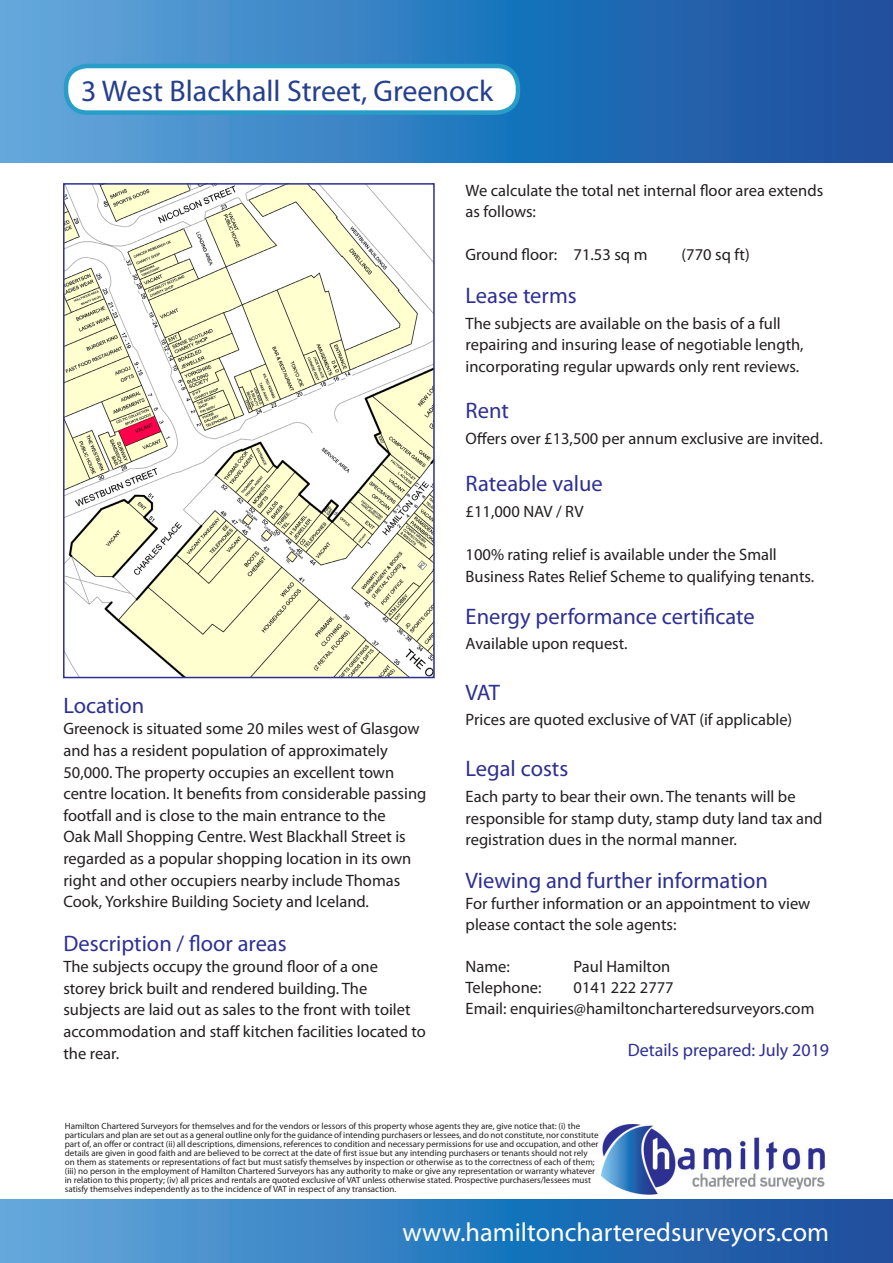
<style>
.page{position:relative;width:893px;height:1263px;background:#fff}
.page>*{position:absolute;margin:0;border:0;box-sizing:border-box;transform-origin:0 0}
.t1{font:30px "Myriad Pro";color:#253f8e}
.t2{font:26.25px "Myriad Pro";color:#fff}
.t3{font:22.5px "Myriad Pro";color:#2e3092}
.t4{font:18px "Myriad Pro";color:#2e3092}
.t5{font:16.5px/21.6px "Myriad Pro";color:#231f20}
.t6{font:9px/9px "Myriad Pro";color:#231f20}
</style>
<div class="page">
<svg style="left:0;top:1199px;width:893px;height:64px;background:#337abd"></svg>
<svg style="left:0;top:0;width:893px;height:163px;background:#3177bb"></svg>
<img style="left:602px;top:1124px;width:223px;height:71px">
<img style="left:66px;top:186px;width:366px;height:489px">
<div style="left:63px;top:183px;width:372px;height:495px;border:2px solid #2e3092"></div>
<div style="left:66px;top:66px;width:452px;height:47px;background:#fff;border-radius:21px"></div>
<div style="left:64px;top:64px;width:456px;height:51px;border:4px solid #289dc8;border-radius:21px"></div>
<p class="t1" style="left:81px;top:72px;width:413px">3 West Blackhall Street, Greenock</p>
<p class="t3" style="left:63px;top:691px;width:83px">Location</p>
<p class="t5" style="left:63px;top:718px;width:364px">Greenock is situated some 20 miles west of Glasgow and has a resident population of approximately 50,000. The property occupies an excellent town centre location. It benefits from considerable passing footfall and is close to the main entrance to the<br>Oak Mall Shopping Centre. West Blackhall Street is regarded as a popular shopping location in its own right and other occupiers nearby include Thomas Cook, Yorkshire Building Society and Iceland.</p>
<p class="t3" style="left:63px;top:929px;width:225px">Description / floor areas</p>
<p class="t5" style="left:63px;top:955px;width:364px">The subjects occupy the ground floor of a one<br>storey brick built and rendered building. The subjects are laid out as sales to the front with toilet accommodation and staff kitchen facilities located to the rear.</p>
<p class="t5" style="left:466px;top:179px;width:359px">We calculate the total net internal floor area extends as follows:</p>
<p class="t5" style="left:466px;top:244px;width:183px">Ground floor: 71.53 sq m</p>
<p class="t5" style="left:682px;top:244px;width:70px">(770 sq ft)</p>
<p class="t3" style="left:466px;top:281px;width:113px">Lease terms</p>
<p class="t5" style="left:466px;top:312px;width:340px">The subjects are available on the basis of a full repairing and insuring lease of negotiable length, incorporating regular upwards only rent reviews.</p>
<p class="t3" style="left:466px;top:397px;width:45px">Rent</p>
<p class="t5" style="left:466px;top:427px;width:359px">Offers over £13,500 per annum exclusive are invited.</p>
<p class="t3" style="left:466px;top:469px;width:139px">Rateable value</p>
<p class="t5" style="left:466px;top:500px;width:119px">£11,000 NAV / RV</p>
<p class="t5" style="left:466px;top:543px;width:350px">100% rating relief is available under the Small<br>Business Rates Relief Scheme to qualifying tenants.</p>
<p class="t3" style="left:466px;top:603px;width:291px">Energy performance certificate</p>
<p class="t5" style="left:466px;top:633px;width:164px">Available upon request.</p>
<p class="t3" style="left:466px;top:678px;width:36px">VAT</p>
<p class="t5" style="left:466px;top:709px;width:328px">Prices are quoted exclusive of VAT (if applicable)</p>
<p class="t3" style="left:466px;top:755px;width:104px">Legal costs</p>
<p class="t5" style="left:466px;top:786px;width:358px">Each party to bear their own. The tenants will be responsible for stamp duty, stamp duty land tax and registration dues in the normal manner.</p>
<p class="t3" style="left:466px;top:866px;width:304px">Viewing and further information</p>
<p class="t5" style="left:466px;top:893px;width:346px;line-height:21px">For further information or an appointment to view please contact the sole agents:</p>
<p class="t5" style="left:466px;top:955px;width:46px">Name:</p>
<p class="t5" style="left:574px;top:955px;width:98px">Paul Hamilton</p>
<p class="t5" style="left:466px;top:976px;width:77px">Telephone:</p>
<p class="t5" style="left:574px;top:976px;width:102px">0141 222 2777</p>
<p class="t5" style="left:466px;top:997px;width:350px">Email: enquiries@hamiltoncharteredsurveyors.com</p>
<p class="t4" style="left:628px;top:1039px;width:203px">Details prepared: July 2019</p>
<p class="t6" style="left:65px;top:1122px;width:535px">Hamilton Chartered Surveyors for themselves and for the vendors or lessors of this property whose agents they are, give notice that: (i) the particulars and plan are set out as a general outline only for the guidance of intending purchasers or lessees, and do not constitute, nor constitute part of, an offer or contract (ii) all descriptions, dimensions, references to condition and necessary permissions for use and occupation, and other details are given in good faith and are believed to be correct at the date of first issue but any intending purchasers or tenants should not rely on them as statements or representations of fact but must satisfy themselves by inspection or otherwise as to the correctness of each of them; (iii) no person in the employment of Hamilton Chartered Surveyors has any authority to make or give any representation or warranty whatever in relation to this property; (iv) all prices and rentals are quoted exclusive of VAT unless otherwise stated. Prospective purchasers/lessees must satisfy themselves independently as to the incidence of VAT in respect of any transaction.</p>
<p class="t2" style="left:403px;top:1216px;width:428px">www.hamiltoncharteredsurveyors.com</p>
</div>
